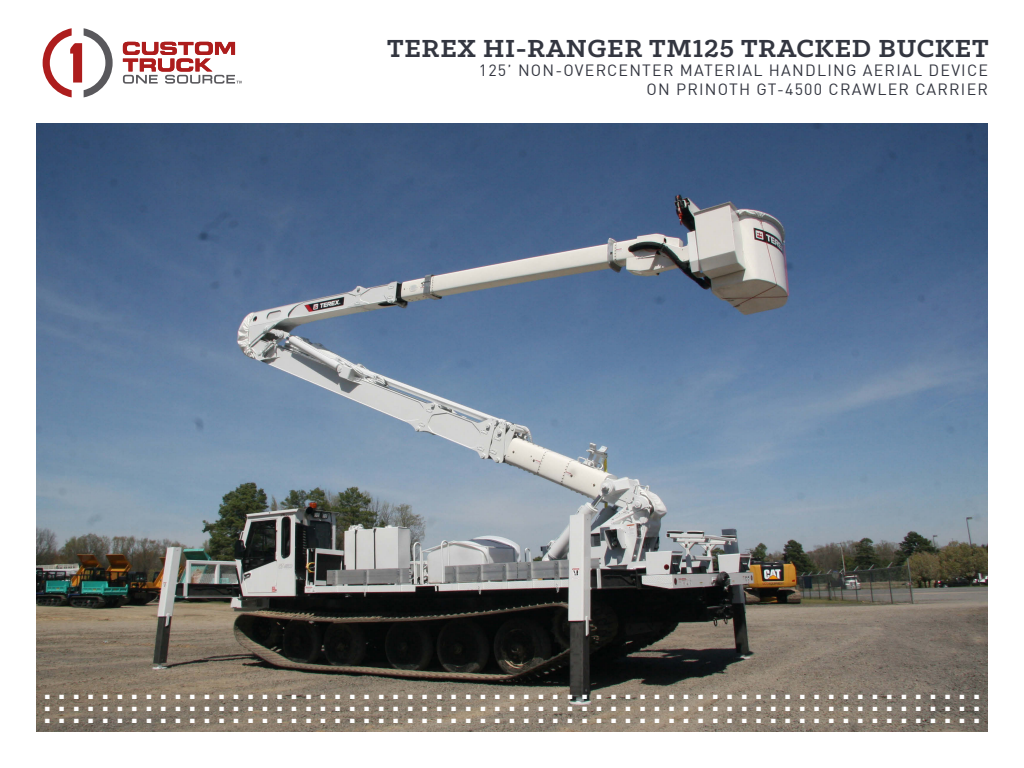
<style>
.page{position:relative;width:1024px;height:768px;background:#fff}
.page>*{position:absolute;margin:0;border:0;box-sizing:border-box;transform-origin:0 0}
.t1{font:700 30px "DIN Pro";color:#fff}
.t2{font:700 28px "Klinic Slab";letter-spacing:.025em;color:#333640}
.t3{font:16px "DIN Pro";letter-spacing:.075em;color:#333640}
</style>
<div class="page">
<img style="left:36px;top:124px;width:952px;height:608px">
<svg style="left:43px;top:28px;width:70px;height:69px"></svg>
<svg style="left:123px;top:42px;width:118px;height:42px"></svg>
<p class="t2" style="left:387px;top:30px;width:603px">TEREX HI-RANGER TM125 TRACKED BUCKET</p>
<p class="t3" style="left:479px;top:58px;width:511px">125’ NON-OVERCENTER MATERIAL HANDLING AERIAL DEVICE</p>
<p class="t3" style="left:646px;top:77px;width:343px">ON PRINOTH GT-4500 CRAWLER CARRIER</p>
<p class="t1" style="left:43px;top:665px;width:939px">.................................................................</p>
<p class="t1" style="left:43px;top:677px;width:939px">.................................................................</p>
<p class="t1" style="left:43px;top:689px;width:939px">.................................................................</p>
</div>
